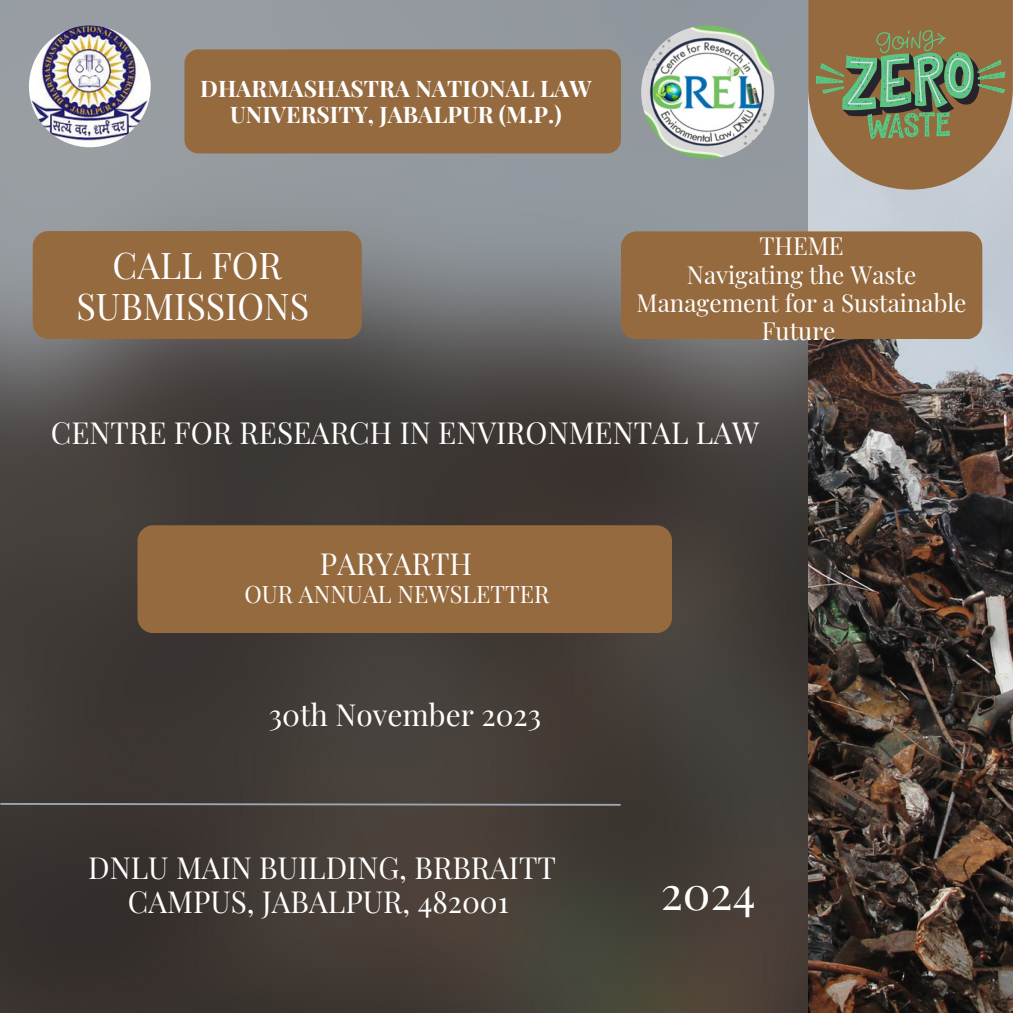
<style>
.page{position:relative;width:1013px;height:1013px;background:#fff}
.page>*{position:absolute;margin:0;border:0;box-sizing:border-box;transform-origin:0 0}
.t1{font:46.25px "Playfair Display";color:#fff}
.t2{font:36px/41.2px "Playfair Display";color:#fff;text-align:center}
.t3{font:29.75px/34.8px "Playfair Display";color:#fff;text-align:center}
.t4{font:24.25px/28.2px "Playfair Display";color:#fff;text-align:center}
.t5{font:23.5px "Playfair Display";color:#fff}
.t6{font:700 22.88px "Playfair Display";color:#fff}
</style>
<div class="page">
<img style="left:807px;top:0;width:205px;height:1012px">
<img style="left:0;top:0;width:807px;height:1012px">
<svg style="left:808px;top:0;width:204px;height:190px;background:#8d805c"></svg>
<div style="left:184px;top:49px;width:437px;height:104px;background:#966a3f;border-radius:14px"></div>
<div style="left:33px;top:231px;width:329px;height:108px;background:#966a3f;border-radius:16px"></div>
<img style="left:29px;top:25px;width:122px;height:122px;border-radius:50%">
<svg style="left:0;top:802px;width:622px;height:4px;background:#6b6c70"></svg>
<img style="left:641px;top:25px;width:133px;height:134px;border-radius:50%">
<div style="left:137px;top:525px;width:535px;height:108px;background:#966a3f;border-radius:16px"></div>
<div style="left:621px;top:231px;width:361px;height:108px;background:#966a3f;border-radius:16px"></div>
<p class="t6" style="left:200px;top:72px;width:392px">DHARMASHASTRA NATIONAL LAW</p>
<p class="t6" style="left:230px;top:98px;width:333px">UNIVERSITY, JABALPUR (M.P.)</p>
<p class="t2" style="left:76px;top:243px;width:234px">CALL FOR<br>SUBMISSIONS</p>
<p class="t4" style="left:759px;top:231px;width:86px">THEME</p>
<p class="t4" style="left:636px;top:259px;width:331px">Navigating the Waste<br>Management for a Sustainable<br>Future</p>
<p class="t3" style="left:51px;top:414px;width:709px">CENTRE FOR RESEARCH IN ENVIRONMENTAL LAW</p>
<p class="t3" style="left:320px;top:545px;width:154px">PARYARTH</p>
<p class="t5" style="left:244px;top:577px;width:306px">OUR ANNUAL NEWSLETTER</p>
<p class="t3" style="left:269px;top:695px;width:274px">30th November 2023</p>
<p class="t3" style="left:88px;top:848px;width:469px">DNLU MAIN BUILDING, BRBRAITT<br>CAMPUS, JABALPUR, 482001</p>
<p class="t1" style="left:660px;top:860px;width:96px">2024</p>
</div>
